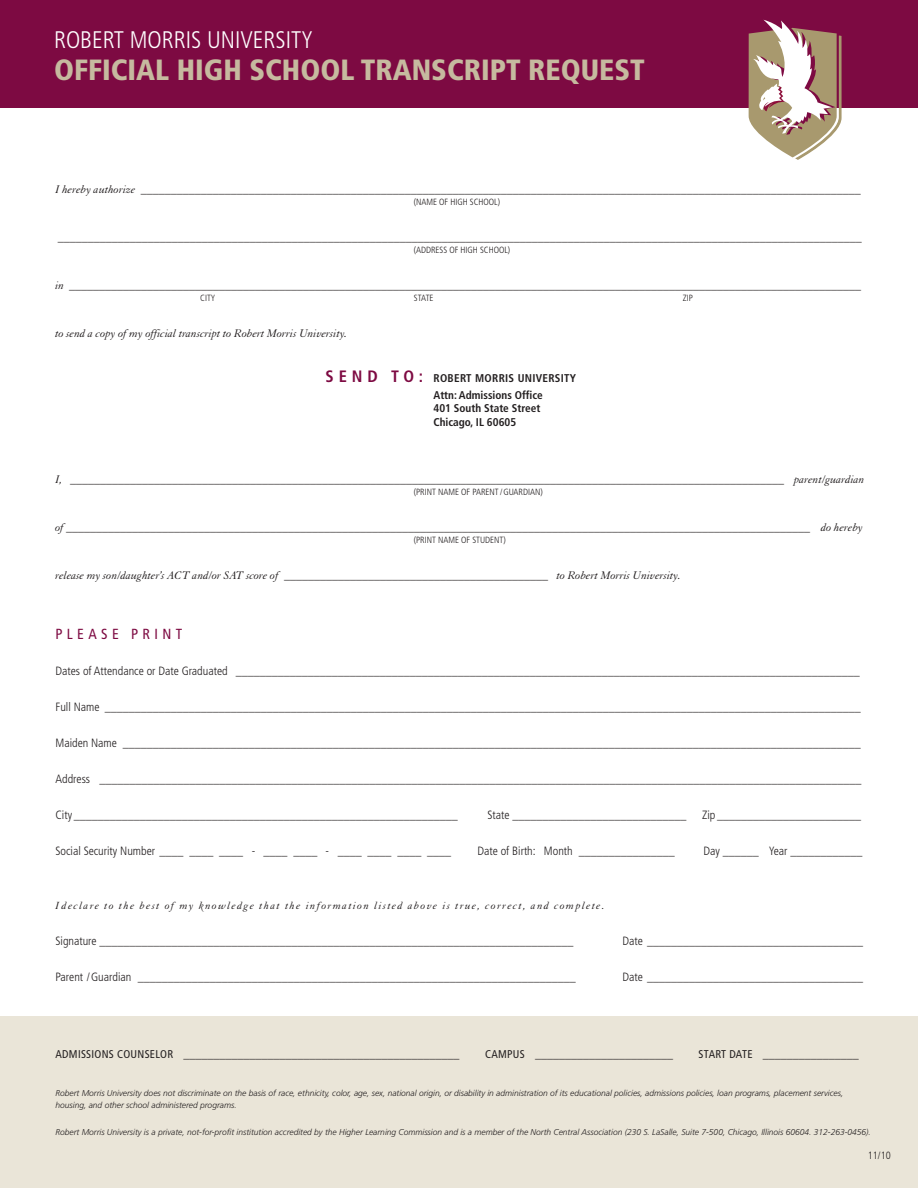
<style>
.page{position:relative;width:918px;height:1188px;background:#fff}
.page>*{position:absolute;margin:0;border:0;box-sizing:border-box;transform-origin:0 0}
.t1{font:900 condensed 29.25px "Frutiger";color:#c6ba9f}
.t2{font:300 condensed 24px "Frutiger";color:#fff}
.t3{font:condensed 14.7px "Frutiger";letter-spacing:.3em;color:#7d0a42}
.t4{font:300 condensed 12px "Frutiger";color:#231f20}
.t5{font:italic 12px "Granjon LT Std";color:#231f20}
.t6{font:italic 11.25px "Granjon LT Std";letter-spacing:.125em;color:#231f20}
.t7{font:700 condensed 11.25px/17.2px "Frutiger";color:#231f20}
.t8{font:300 condensed 10.5px "Frutiger";color:#231f20}
.t9{font:300 condensed 9px "Frutiger";color:#231f20}
.t10{font:italic 300 8.4px/12.8px "Frutiger";color:#231f20}
.s1{font-family:"Granjon LT Std";font-weight:400;font-style:italic;font-stretch:normal}
.s2{font-size:16.5px;color:#7d0a42}
.s3{font-family:"Frutiger";font-weight:300;font-style:normal;font-stretch:condensed}
.s4{font-weight:400;font-size:11.25px}
</style>
<div class="page">
<div style="left:0;top:1016px;width:918px;height:172px;background:#eae5d8"></div>
<div style="left:0;top:0;width:918px;height:108px;background:#7d0a42"></div>
<svg style="left:749px;top:20px;width:93px;height:140px"></svg>
<h2 class="t2" style="left:54px;top:30px;width:261px">ROBERT MORRIS UNIVERSITY</h2>
<h1 class="t1" style="left:54px;top:58px;width:592px">OFFICIAL HIGH SCHOOL TRANSCRIPT REQUEST</h1>
<p class="t4" style="left:56px;top:184px;width:807px"><span class="s1">I hereby authorize</span> ________________________________________________________________________________________________________________________</p>
<p class="t9" style="left:414px;top:198px;width:88px">(NAME OF HIGH SCHOOL)</p>
<p class="t4" style="left:58px;top:232px;width:806px">______________________________________________________________________________________________________________________________________</p>
<p class="t9" style="left:414px;top:246px;width:98px">(ADDRESS OF HIGH SCHOOL)</p>
<p class="t4" style="left:56px;top:280px;width:807px"><span class="s1">in</span> ____________________________________________________________________________________________________________________________________</p>
<p class="t9" style="left:200px;top:294px;width:17px">CITY</p>
<p class="t9" style="left:414px;top:294px;width:21px">STATE</p>
<p class="t9" style="left:683px;top:294px;width:12px">ZIP</p>
<p class="t5" style="left:56px;top:329px;width:293px">to send a copy of my official transcript to Robert Morris University.</p>
<p class="t7" style="left:434px;top:370px;width:144px;text-indent:-108px"><span class="s2">S E N D T O :</span> ROBERT MORRIS UNIVERSITY<br>Attn: Admissions Office</p>
<p class="t7" style="left:433px;top:403px;width:109px;line-height:13.5px">401 South State Street<br>Chicago, IL 60605</p>
<p class="t4" style="left:56px;top:474px;width:811px"><span class="s1">I,</span> _______________________________________________________________________________________________________________________ <span class="s1">parent/guardian</span></p>
<p class="t9" style="left:414px;top:488px;width:130px">(PRINT NAME OF PARENT/GUARDIAN)</p>
<p class="t4" style="left:56px;top:522px;width:809px"><span class="s1">of</span> ____________________________________________________________________________________________________________________________ <span class="s1">do hereby</span></p>
<p class="t9" style="left:414px;top:536px;width:93px">(PRINT NAME OF STUDENT)</p>
<p class="t5" style="left:56px;top:571px;width:627px">release my son/daughter’s ACT and/or SAT score of <span class="s3">____________________________________________</span> to Robert Morris University.</p>
<p class="t3" style="left:56px;top:628px;width:128px">PLEASE PRINT</p>
<p class="t4" style="left:56px;top:666px;width:806px">Dates of Attendance or Date Graduated ________________________________________________________________________________________________________</p>
<p class="t4" style="left:56px;top:702px;width:807px">Full Name ______________________________________________________________________________________________________________________________</p>
<p class="t4" style="left:56px;top:738px;width:807px">Maiden Name ___________________________________________________________________________________________________________________________</p>
<p class="t4" style="left:56px;top:774px;width:808px">Address _______________________________________________________________________________________________________________________________</p>
<p class="t4" style="left:56px;top:810px;width:404px">City ________________________________________________________________</p>
<p class="t4" style="left:488px;top:810px;width:201px">State _____________________________</p>
<p class="t4" style="left:702px;top:810px;width:160px">Zip ________________________</p>
<p class="t4" style="left:56px;top:846px;width:397px">Social Security Number ____ ____ ____ - ____ ____ - ____ ____ ____ ____</p>
<p class="t4" style="left:477px;top:846px;width:199px">Date of Birth: Month ________________</p>
<p class="t4" style="left:704px;top:846px;width:160px">Day ______ Year ____________</p>
<p class="t6" style="left:56px;top:902px;width:551px">Ideclare to the best of my knowledge that the information listed above is true, correct, and complete.</p>
<p class="t4" style="left:56px;top:936px;width:520px">Signature _______________________________________________________________________________</p>
<p class="t4" style="left:623px;top:936px;width:242px">Date ____________________________________</p>
<p class="t4" style="left:56px;top:972px;width:522px">Parent /Guardian _________________________________________________________________________</p>
<p class="t4" style="left:623px;top:972px;width:242px">Date ____________________________________</p>
<p class="t4" style="left:56px;top:1049px;width:406px"><span class="s4">ADMISSIONS COUNSELOR</span> ______________________________________________</p>
<p class="t4" style="left:485px;top:1049px;width:189px"><span class="s4">CAMPUS</span> _______________________</p>
<p class="t4" style="left:699px;top:1049px;width:162px"><span class="s4">START DATE</span> ________________</p>
<p class="t10" style="left:56px;top:1087px;width:789px">Robert Morris University does not discriminate on the basis of race, ethnicity, color, age, sex, national origin, or disability in administration of its educational policies, admissions policies, loan programs, placement services, housing, and other school administered programs.</p>
<p class="t10" style="left:56px;top:1126px;width:817px">Robert Morris University is a private, not-for-profit institution accredited by the Higher Learning Commission and is a member of the North Central Association (230 S. LaSalle, Suite 7-500, Chicago, Illinois 60604. 312-263-0456).</p>
<p class="t8" style="left:868px;top:1152px;width:24px">11/10</p>
</div>
